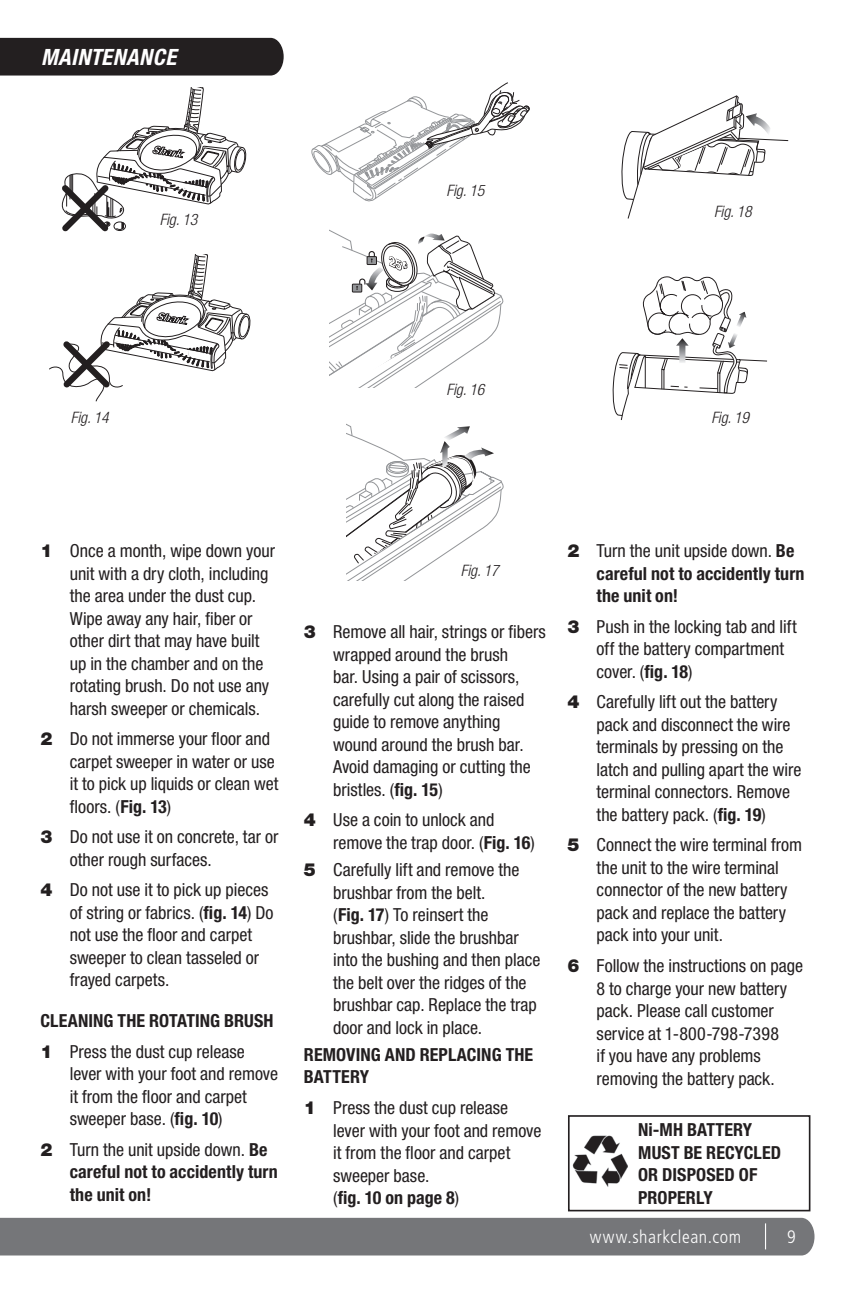
<style>
.page{position:relative;width:851px;height:1296px;background:#fff}
.page>*{position:absolute;margin:0;border:0;box-sizing:border-box;transform-origin:0 0}
.t1{font:italic 700 condensed 22.5px "Helvetica Neue LT Std";letter-spacing:.02em;color:#fff}
.t2{font:condensed 18px/22.5px "Helvetica Neue LT Std";color:#231f20}
.t3{font:700 condensed 18px/22.5px "Helvetica Neue LT Std";letter-spacing:.005em;color:#231f20}
.t4{font:300 condensed 18px "Frutiger LT Std";letter-spacing:.035em;color:#fff}
.t5{font:italic 300 condensed 15.75px "Helvetica Neue LT Std";letter-spacing:-.01em;color:#231f20}
.s1{font-weight:900;font-stretch:normal}
.s2{font-weight:700}
.s3{font-weight:400}
</style>
<div class="page">
<div style="left:0;top:1218px;width:814px;height:38px;background:#757679"></div>
<svg style="left:612px;top:276px;width:155px;height:144px"></svg>
<svg style="left:311px;top:82px;width:218px;height:119px"></svg>
<svg style="left:49px;top:254px;width:201px;height:148px"></svg>
<svg style="left:621px;top:95px;width:168px;height:124px"></svg>
<div style="left:0;top:38px;width:284px;height:38px;background:#231f20"></div>
<svg style="left:61px;top:88px;width:185px;height:144px"></svg>
<svg style="left:329px;top:229px;width:174px;height:159px"></svg>
<img style="left:573px;top:1135px;width:55px;height:52px">
<div style="left:568px;top:1115px;width:242px;height:96px;border:2px solid #231f20"></div>
<svg style="left:346px;top:423px;width:158px;height:158px"></svg>
<p class="t1" style="left:41px;top:43px;width:137px">MAINTENANCE</p>
<p class="t5" style="left:160px;top:211px;width:39px">Fig. 13</p>
<p class="t5" style="left:446px;top:181px;width:39px">Fig. 15</p>
<p class="t5" style="left:714px;top:202px;width:39px">Fig. 18</p>
<p class="t5" style="left:71px;top:408px;width:39px">Fig. 14</p>
<p class="t5" style="left:446px;top:380px;width:39px">Fig. 16</p>
<p class="t5" style="left:711px;top:408px;width:39px">Fig. 19</p>
<p class="t2" style="left:70px;top:539px;width:207px;text-indent:-29px"><span class="s1">1</span> Once a month, wipe down your unit with a dry cloth, including the area under the dust cup.<br>Wipe away any hair, fiber or other dirt that may have built up in the chamber and on the rotating brush. Do not use any harsh sweeper or chemicals.</p>
<p class="t2" style="left:70px;top:728px;width:210px;text-indent:-29px"><span class="s1">2</span> Do not immerse your floor and carpet sweeper in water or use it to pick up liquids or clean wet floors. (<span class="s2">Fig. 13</span>)</p>
<p class="t2" style="left:70px;top:826px;width:210px;text-indent:-29px"><span class="s1">3</span> Do not use it on concrete, tar or other rough surfaces.</p>
<p class="t2" style="left:70px;top:879px;width:205px;text-indent:-29px"><span class="s1">4</span> Do not use it to pick up pieces of string or fabrics. (<span class="s2">fig. 14</span>) Do not use the floor and carpet sweeper to clean tasseled or frayed carpets.</p>
<p class="t3" style="left:40px;top:1005px;width:234px;line-height:30.6px">CLEANING THE ROTATING BRUSH<br><span class="s1">1</span> <span class="s3">Press the dust cup release</span></p>
<p class="t2" style="left:70px;top:1063px;width:210px">lever with your foot and remove it from the floor and carpet sweeper base. (<span class="s2">fig. 10</span>)</p>
<p class="t3" style="left:70px;top:1138px;width:209px;text-indent:-29px"><span class="s1">2</span> <span class="s3">Turn the unit upside down.</span> Be careful not to accidently turn the unit on!</p>
<p class="t5" style="left:461px;top:562px;width:39px">Fig. 17</p>
<p class="t2" style="left:333px;top:620px;width:214px;text-indent:-29px"><span class="s1">3</span> Remove all hair, strings or fibers wrapped around the brush<br>bar. Using a pair of scissors, carefully cut along the raised guide to remove anything wound around the brush bar.<br>Avoid damaging or cutting the bristles. (<span class="s2">fig. 15</span>)</p>
<p class="t2" style="left:333px;top:809px;width:203px;text-indent:-29px"><span class="s1">4</span> Use a coin to unlock and remove the trap door. (<span class="s2">Fig. 16</span>)</p>
<p class="t2" style="left:333px;top:858px;width:209px;text-indent:-29px"><span class="s1">5</span> Carefully lift and remove the brushbar from the belt.<br>(<span class="s2">Fig. 17</span>) To reinsert the brushbar, slide the brushbar into the bushing and then place the belt over the ridges of the brushbar cap. Replace the trap door and lock in place.</p>
<p class="t3" style="left:304px;top:1043px;width:231px">REMOVING AND REPLACING THE<br>BATTERY</p>
<p class="t2" style="left:333px;top:1096px;width:210px;text-indent:-29px"><span class="s1">1</span> Press the dust cup release lever with your foot and remove it from the floor and carpet sweeper base.<br>(<span class="s2">fig. 10 on page 8</span>)</p>
<p class="t3" style="left:596px;top:539px;width:209px;text-indent:-29px"><span class="s1">2</span> <span class="s3">Turn the unit upside down.</span> Be careful not to accidently turn the unit on!</p>
<p class="t2" style="left:596px;top:615px;width:201px;text-indent:-29px"><span class="s1">3</span> Push in the locking tab and lift off the battery compartment cover. (<span class="s2">fig. 18</span>)</p>
<p class="t2" style="left:596px;top:691px;width:206px;text-indent:-29px"><span class="s1">4</span> Carefully lift out the battery pack and disconnect the wire terminals by pressing on the latch and pulling apart the wire terminal connectors. Remove the battery pack. (<span class="s2">fig. 19</span>)</p>
<p class="t2" style="left:596px;top:834px;width:207px;text-indent:-29px"><span class="s1">5</span> Connect the wire terminal from the unit to the wire terminal connector of the new battery pack and replace the battery pack into your unit.</p>
<p class="t2" style="left:596px;top:954px;width:208px;text-indent:-29px"><span class="s1">6</span> Follow the instructions on page<br>8 to charge your new battery pack. Please call customer service at 1-800-798-7398<br>if you have any problems removing the battery pack.</p>
<p class="t3" style="left:638px;top:1119px;width:144px">Ni-MH BATTERY<br>MUST BE RECYCLED<br>OR DISPOSED OF<br>PROPERLY</p>
<p class="t4" style="left:589px;top:1227px;width:153px">www.sharkclean.com</p>
<p class="t4" style="left:787px;top:1227px;width:10px">9</p>
</div>
